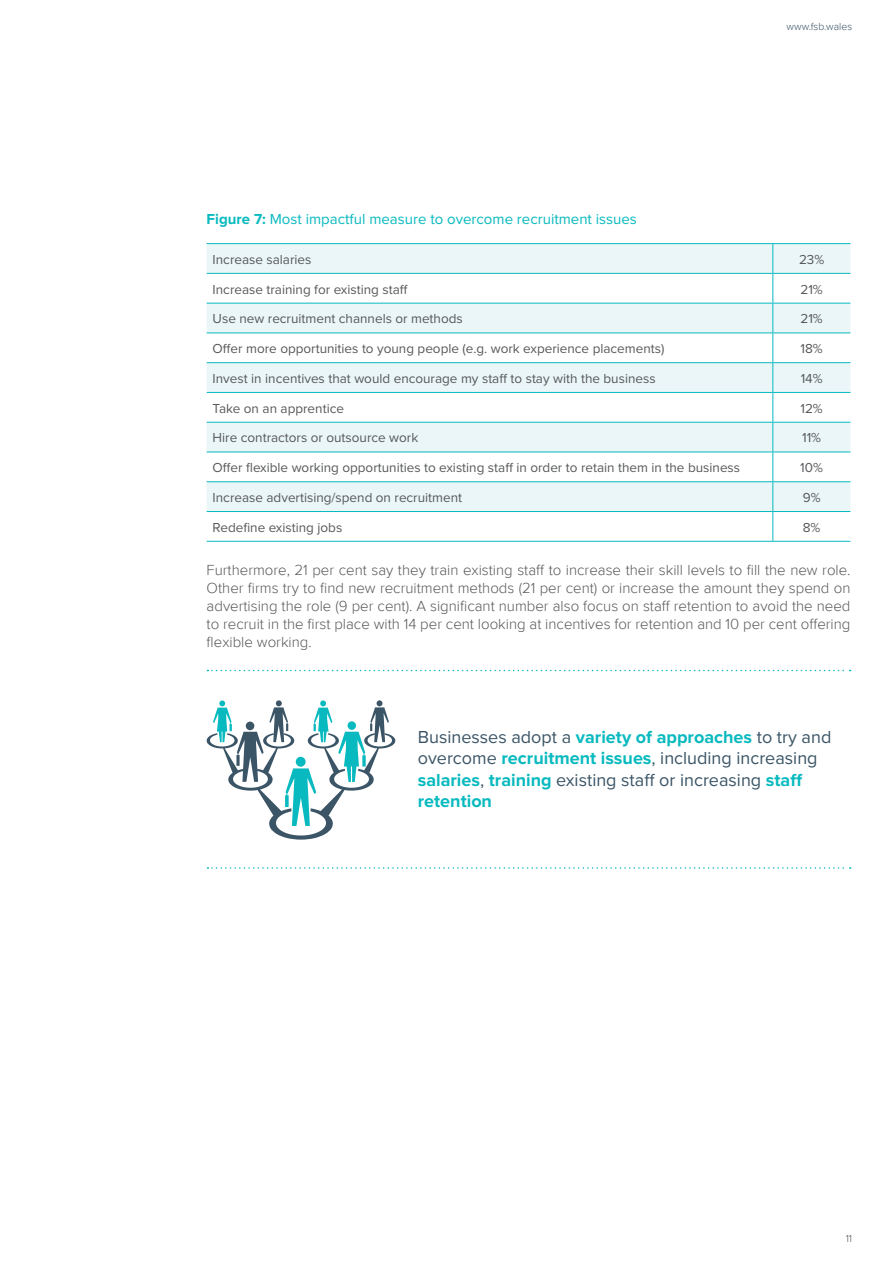
<style>
.page{position:relative;width:893px;height:1263px;background:#fff}
.page>*{position:absolute;margin:0;border:0;box-sizing:border-box;transform-origin:0 0}
.FSB_Body_Text{font:18px/21.6px "Proxima Nova";color:#3b5566}
.FSB_Body_Text-2{font:300 15px/18px "Proxima Nova";color:#57585a;text-align:justify}
.FSB_Figure_Text{font:15px "Proxima Nova";color:#08babf}
.t1{font:13.5px "Proxima Nova";color:#57585a}
.t2{font:300 10.5px "Proxima Nova";color:#3b5566}
.t3{font:300 10.5px "Proxima Nova";color:#57585a}
.s1{font-weight:700}
.s2{font-weight:700;color:#08babf}
</style>
<div class="page">
<svg style="left:207px;top:244px;width:643px;height:267px;fill:#eaf6f7"></svg>
<hr style="left:207px;top:541px;width:566px;height:1px;background:#08babf">
<hr style="left:773px;top:541px;width:77px;height:1px;background:#08babf">
<hr style="left:207px;top:243px;width:566px;height:1px;background:#08babf">
<hr style="left:773px;top:243px;width:77px;height:1px;background:#08babf">
<hr style="left:207px;top:273px;width:566px;height:1px;background:#08babf">
<hr style="left:773px;top:273px;width:77px;height:1px;background:#08babf">
<hr style="left:207px;top:303px;width:566px;height:1px;background:#08babf">
<hr style="left:773px;top:303px;width:77px;height:1px;background:#08babf">
<hr style="left:207px;top:332px;width:566px;height:1px;background:#08babf">
<hr style="left:773px;top:332px;width:77px;height:1px;background:#08babf">
<hr style="left:207px;top:362px;width:566px;height:1px;background:#08babf">
<hr style="left:773px;top:362px;width:77px;height:1px;background:#08babf">
<hr style="left:207px;top:392px;width:566px;height:1px;background:#08babf">
<hr style="left:773px;top:392px;width:77px;height:1px;background:#08babf">
<hr style="left:207px;top:422px;width:566px;height:1px;background:#08babf">
<hr style="left:773px;top:422px;width:77px;height:1px;background:#08babf">
<hr style="left:207px;top:452px;width:566px;height:1px;background:#08babf">
<hr style="left:773px;top:452px;width:77px;height:1px;background:#08babf">
<hr style="left:207px;top:481px;width:566px;height:1px;background:#08babf">
<hr style="left:773px;top:481px;width:77px;height:1px;background:#08babf">
<hr style="left:207px;top:511px;width:566px;height:1px;background:#08babf">
<hr style="left:773px;top:511px;width:77px;height:1px;background:#08babf">
<svg style="left:772px;top:244px;width:1px;height:297px"></svg>
<svg style="left:207px;top:670px;width:644px;height:1px"></svg>
<svg style="left:207px;top:867px;width:644px;height:2px"></svg>
<svg style="left:207px;top:700px;width:188px;height:140px"></svg>
<p class="t2" style="left:787px;top:20px;width:67px">www.fsb.wales</p>
<p class="FSB_Figure_Text" style="left:207px;top:210px;width:432px"><span class="s1">Figure 7:</span> Most impactful measure to overcome recruitment issues</p>
<p class="t1" style="left:213px;top:251px;width:100px">Increase salaries</p>
<p class="t1" style="left:799px;top:251px;width:27px">23%</p>
<p class="t1" style="left:213px;top:281px;width:197px">Increase training for existing staff</p>
<p class="t1" style="left:800px;top:281px;width:24px">21%</p>
<p class="t1" style="left:213px;top:311px;width:252px">Use new recruitment channels or methods</p>
<p class="t1" style="left:800px;top:311px;width:24px">21%</p>
<p class="t1" style="left:213px;top:341px;width:453px">Offer more opportunities to young people (e.g. work experience placements)</p>
<p class="t1" style="left:800px;top:341px;width:24px">18%</p>
<p class="t1" style="left:213px;top:370px;width:444px">Invest in incentives that would encourage my staff to stay with the business</p>
<p class="t1" style="left:801px;top:370px;width:23px">14%</p>
<p class="t1" style="left:213px;top:400px;width:133px">Take on an apprentice</p>
<p class="t1" style="left:800px;top:400px;width:24px">12%</p>
<p class="t1" style="left:213px;top:430px;width:207px">Hire contractors or outsource work</p>
<p class="t1" style="left:802px;top:430px;width:21px">11%</p>
<p class="t1" style="left:213px;top:460px;width:529px">Offer flexible working opportunities to existing staff in order to retain them in the business</p>
<p class="t1" style="left:800px;top:460px;width:24px">10%</p>
<p class="t1" style="left:213px;top:489px;width:251px">Increase advertising/spend on recruitment</p>
<p class="t1" style="left:803px;top:489px;width:19px">9%</p>
<p class="t1" style="left:213px;top:519px;width:131px">Redefine existing jobs</p>
<p class="t1" style="left:803px;top:519px;width:19px">8%</p>
<p class="FSB_Body_Text-2" style="left:207px;top:561px;width:645px">Furthermore, 21 per cent say they train existing staff to increase their skill levels to fill the new role.<br>Other firms try to find new recruitment methods (21 per cent) or increase the amount they spend on advertising the role (9 per cent). A significant number also focus on staff retention to avoid the need to recruit in the first place with 14 per cent looking at incentives for retention and 10 per cent offering flexible working.</p>
<p class="FSB_Body_Text" style="left:418px;top:726px;width:415px">Businesses adopt a <span class="s2">variety of approaches</span> to try and overcome <span class="s2">recruitment issues</span>, including increasing <span class="s2">salaries</span>, <span class="s2">training</span> existing staff or increasing <span class="s2">staff retention</span></p>
<p class="t3" style="left:846px;top:1232px;width:8px">11</p>
</div>
